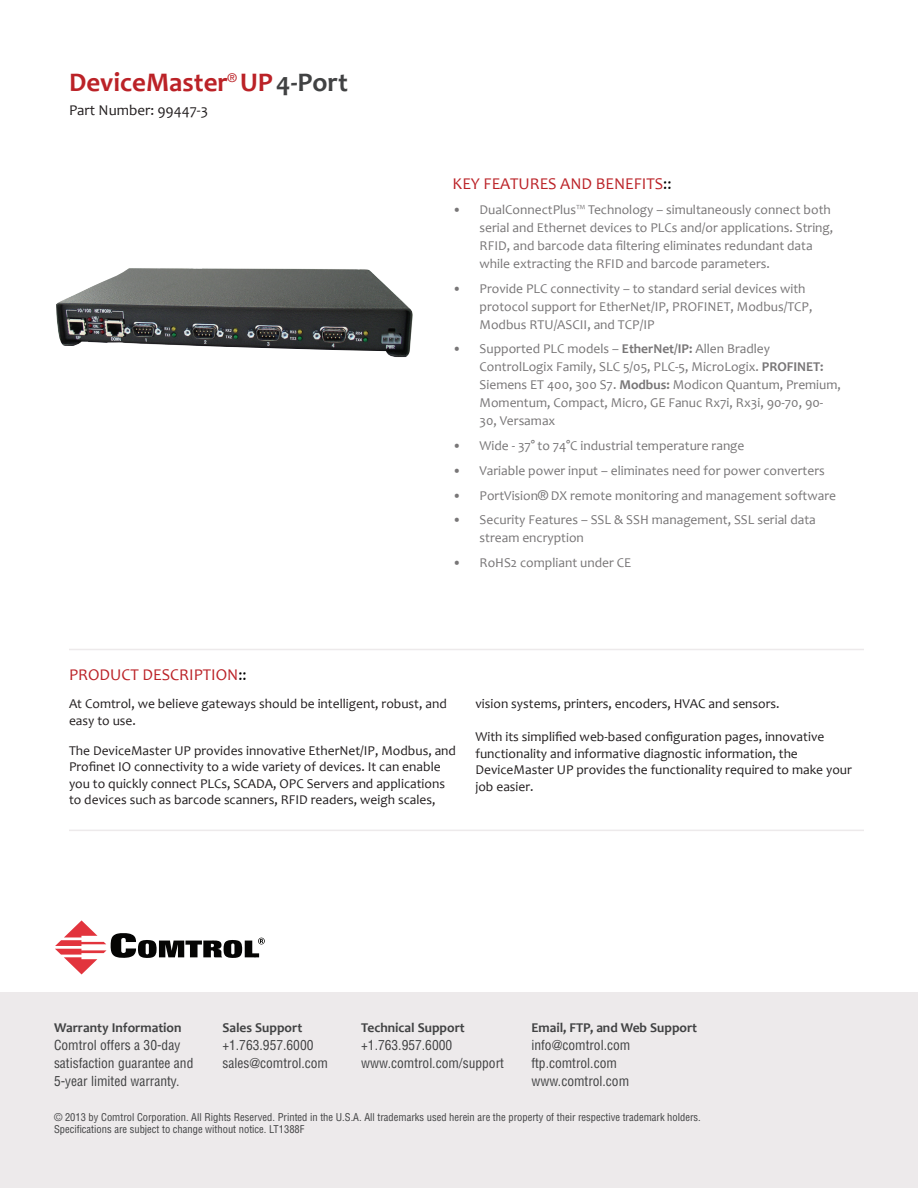
<style>
.page{position:relative;width:918px;height:1188px;background:#fff}
.page>*{position:absolute;margin:0;border:0;box-sizing:border-box;transform-origin:0 0}
.Subhead{font:700 27px "Candara";color:#bb2227}
.Subhead-2{font:700 27px "Candara";color:#414243}
.Sidebar_Body{font:16.5px "Candara";color:#bb2227}
.t1{font:15px "Candara";color:#231f20}
.t2{font:13.5px/18px "Candara";color:#787677}
.Body_Text{font:13.5px/16.5px "Candara";color:#231f20}
.Sidebar_Body-2{font:condensed 13.5px/18px "Helvetica LT Std";color:#414243}
.Sidebar_Body-3{font:700 13.5px "Candara";color:#414243}
.Subhead-3{font:12px "Helvetica LT Std";color:#bb2227}
.t3{font:condensed 10.5px/12.6px "Helvetica LT Std";color:#414243}
.s1{color:#bb2227}
.s2{color:#000}
.s3{font-weight:700}
.s4{font-family:"Helvetica LT Std"}
</style>
<div class="page">
<div style="left:0;top:993px;width:918px;height:195px;background:#edeaeb"></div>
<svg style="left:55px;top:920px;width:210px;height:54px"></svg>
<hr style="left:69px;top:649px;width:795px;height:1px;background:#edeaeb">
<hr style="left:69px;top:830px;width:795px;height:1px;background:#edeaeb">
<img style="left:56px;top:268px;width:357px;height:89px">
<p class="Subhead" style="left:69px;top:65px;width:160px">DeviceMaster</p>
<p class="Subhead-3" style="left:228px;top:71px;width:10px">®</p>
<p class="Subhead-2" style="left:240px;top:65px;width:109px"><span class="s1">UP</span>4-Port</p>
<p class="t1" style="left:69px;top:101px;width:141px">Part Number: 99447-3</p>
<p class="Sidebar_Body" style="left:453px;top:173px;width:220px">KEY FEATURES AND BENEFITS<span class="s2">::</span></p>
<p class="t2" style="left:480px;top:200px;width:355px;text-indent:-27px">• DualConnectPlus™ Technology – simultaneously connect both serial and Ethernet devices to PLCs and/or applications. String, RFID, and barcode data filtering eliminates redundant data while extracting the RFID and barcode parameters.</p>
<p class="t2" style="left:480px;top:279px;width:334px;text-indent:-27px">• Provide PLC connectivity – to standard serial devices with protocol support for EtherNet/IP, PROFINET, Modbus/TCP,<br>Modbus RTU/ASCII, and TCP/IP</p>
<p class="t2" style="left:480px;top:340px;width:363px;text-indent:-27px">• Supported PLC models – <span class="s3">EtherNet/IP:</span> Allen Bradley ControlLogix Family, SLC 5/05, PLC-5, MicroLogix. <span class="s3">PROFINET:<br></span>Siemens ET 400, 300 S7. <span class="s3">Modbus:</span> Modicon Quantum, Premium, Momentum, Compact, Micro, GE Fanuc Rx7i, Rx3i, 90-70, 90- 30, Versamax</p>
<p class="t2" style="left:453px;top:437px;width:293px">• Wide - 37° to 74°C industrial temperature range</p>
<p class="t2" style="left:453px;top:461px;width:374px">• Variable power input – eliminates need for power converters</p>
<p class="t2" style="left:453px;top:486px;width:385px">• PortVision<span class="s4">®</span> DX remote monitoring and management software</p>
<p class="t2" style="left:480px;top:511px;width:338px;text-indent:-27px">• Security Features – SSL &amp; SSH management, SSL serial data stream encryption</p>
<p class="t2" style="left:453px;top:554px;width:180px">• RoHS2 compliant under CE</p>
<p class="Sidebar_Body" style="left:69px;top:664px;width:179px">PRODUCT DESCRIPTION<span class="s2">::</span></p>
<p class="Body_Text" style="left:69px;top:695px;width:379px">At Comtrol, we believe gateways should be intelligent, robust, and easy to use.</p>
<p class="Body_Text" style="left:69px;top:742px;width:389px">The DeviceMaster UP provides innovative EtherNet/IP, Modbus, and Profinet IO connectivity to a wide variety of devices. It can enable you to quickly connect PLCs, SCADA, OPC Servers and applications to devices such as barcode scanners, RFID readers, weigh scales,</p>
<p class="Body_Text" style="left:476px;top:695px;width:306px">vision systems, printers, encoders, HVAC and sensors.</p>
<p class="Body_Text" style="left:476px;top:728px;width:378px">With its simplified web-based configuration pages, innovative functionality and informative diagnostic information, the DeviceMaster UP provides the functionality required to make your job easier.</p>
<p class="Sidebar_Body-3" style="left:54px;top:1019px;width:129px">Warranty Information</p>
<p class="Sidebar_Body-2" style="left:54px;top:1036px;width:141px">Comtrol offers a 30-day satisfaction guarantee and<br>5-year limited warranty.</p>
<p class="Sidebar_Body-3" style="left:222px;top:1019px;width:81px">Sales Support</p>
<p class="Sidebar_Body-2" style="left:222px;top:1036px;width:93px">+1.763.957.6000</p>
<p class="Sidebar_Body-2" style="left:222px;top:1054px;width:107px">sales@comtrol.com</p>
<p class="Sidebar_Body-3" style="left:361px;top:1019px;width:105px">Technical Support</p>
<p class="Sidebar_Body-2" style="left:361px;top:1036px;width:93px">+1.763.957.6000</p>
<p class="Sidebar_Body-2" style="left:361px;top:1054px;width:144px">www.comtrol.com/support</p>
<p class="Sidebar_Body-3" style="left:531px;top:1019px;width:167px">Email, FTP, and Web Support</p>
<p class="Sidebar_Body-2" style="left:531px;top:1036px;width:100px">info@comtrol.com</p>
<p class="Sidebar_Body-2" style="left:531px;top:1054px;width:87px">ftp.comtrol.com</p>
<p class="Sidebar_Body-2" style="left:531px;top:1072px;width:99px">www.comtrol.com</p>
<p class="t3" style="left:54px;top:1110px;width:648px">© 2013 by Comtrol Corporation. All Rights Reserved. Printed in the U.S.A. All trademarks used herein are the property of their respective trademark holders.<br>Specifications are subject to change without notice. LT1388F</p>
</div>
